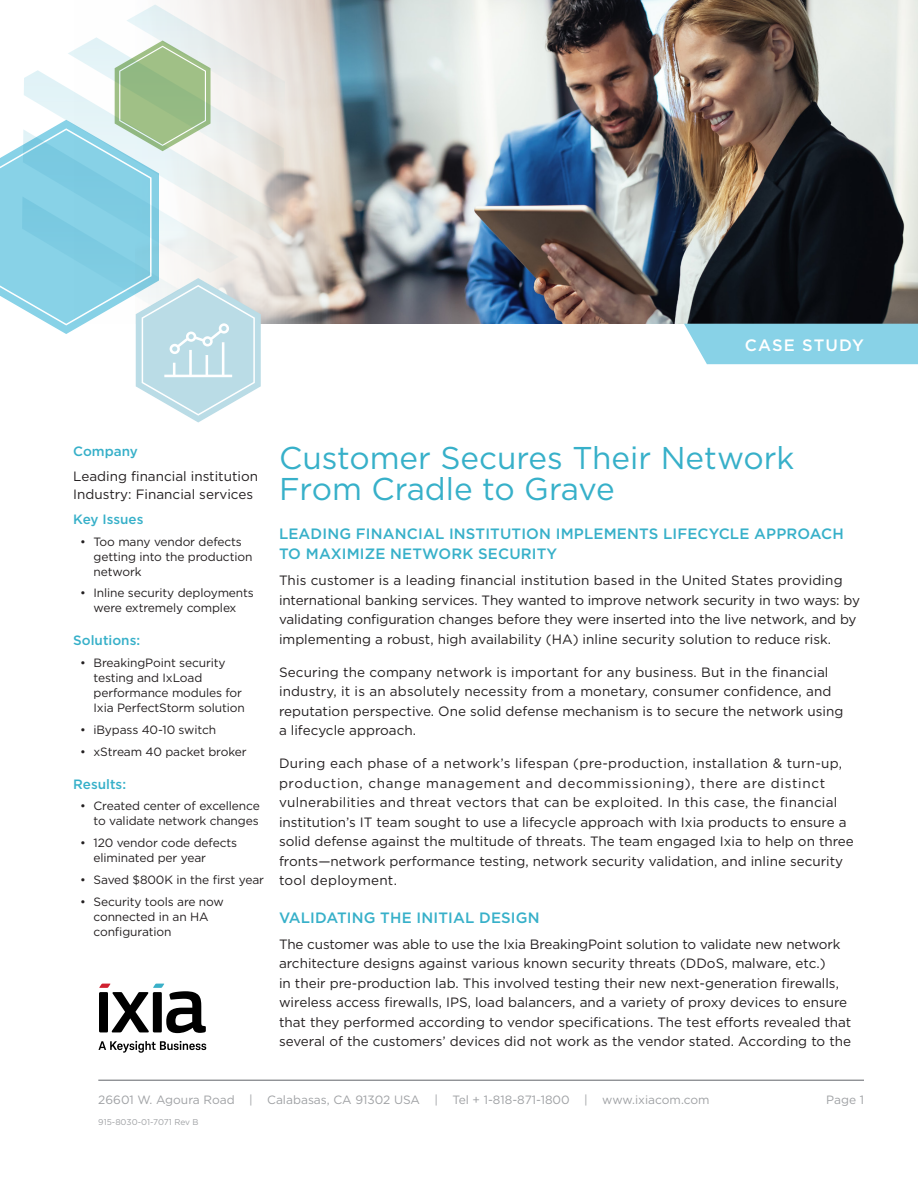
<style>
.page{position:relative;width:918px;height:1188px;background:#fff}
.page>*{position:absolute;margin:0;border:0;box-sizing:border-box;transform-origin:0 0}
.case_study_title{font:31.5px "Gotham";color:#37b0c9}
.case_study_doc_type{font:500 16.5px "Gotham";letter-spacing:.07em;color:#fff}
.headline_-_level_1{font:500 15px/19.5px "Gotham";letter-spacing:.01em;color:#37b0c9}
.body_copy{font:13.5px/19.5px "Gotham";color:#231f20}
.sidebar_body_copy{font:13.5px/18px "Gotham";color:#231f20}
.sidebar_header{font:500 13.5px "Gotham";color:#37b0c9}
.t1{font:12px/15px "Gotham";letter-spacing:-.01em;color:#231f20}
.footer_address{font:12px "Gotham";color:#9fa1a4}
.page_no{font:12px "Gotham";color:#9fa1a4}
.t2{font:8.4px "Gotham";letter-spacing:-.005em;color:#9fa1a4}
</style>
<div class="page">
<img style="left:340px;top:0;width:578px;height:324px">
<svg style="left:181px;top:0;width:159px;height:324px;background:#d5ccc4"></svg>
<hr style="left:98px;top:1080px;width:766px;height:1px;background:#606369">
<svg style="left:98px;top:1041px;width:108px;height:12px"></svg>
<svg style="left:99px;top:984px;width:107px;height:49px"></svg>
<div style="left:684px;top:324px;width:234px;height:40px;background:#88d2e7"></div>
<svg style="left:0;top:4px;width:285px;height:418px"></svg>
<p class="case_study_doc_type" style="left:745px;top:334px;width:121px">CASE STUDY</p>
<p class="sidebar_header" style="left:73px;top:443px;width:66px">Company</p>
<p class="sidebar_body_copy" style="left:73px;top:467px;width:186px">Leading financial institution<br>Industry: Financial services</p>
<p class="sidebar_header" style="left:73px;top:510px;width:72px">Key Issues</p>
<p class="t1" style="left:94px;top:534px;width:160px;text-indent:-14px">• Too many vendor defects getting into the production network</p>
<p class="t1" style="left:80px;top:585px;width:175px;text-align:center">• Inline security deployments were extremely complex</p>
<p class="sidebar_header" style="left:73px;top:632px;width:68px">Solutions:</p>
<p class="t1" style="left:94px;top:655px;width:153px;text-indent:-14px">• BreakingPoint security testing and IxLoad performance modules for<br>Ixia PerfectStorm solution</p>
<p class="t1" style="left:80px;top:722px;width:138px">• iBypass 40-10 switch</p>
<p class="t1" style="left:80px;top:744px;width:168px">• xStream 40 packet broker</p>
<p class="sidebar_header" style="left:73px;top:775px;width:54px">Results:</p>
<p class="t1" style="left:80px;top:798px;width:181px;text-align:right">• Created center of excellence to validate network changes</p>
<p class="t1" style="left:94px;top:835px;width:145px;text-indent:-14px">• 120 vendor code defects eliminated per year</p>
<p class="t1" style="left:80px;top:872px;width:186px">• Saved $800K in the first year</p>
<p class="t1" style="left:94px;top:894px;width:132px;text-indent:-14px">• Security tools are now connected in an HA configuration</p>
<p class="case_study_title" style="left:279px;top:438px;width:517px">Customer Secures Their Network</p>
<p class="case_study_title" style="left:279px;top:469px;width:337px">From Cradle to Grave</p>
<p class="headline_-_level_1" style="left:279px;top:524px;width:566px">LEADING FINANCIAL INSTITUTION IMPLEMENTS LIFECYCLE APPROACH<br>TO MAXIMIZE NETWORK SECURITY</p>
<p class="body_copy" style="left:279px;top:570px;width:582px">This customer is a leading financial institution based in the United States providing international banking services. They wanted to improve network security in two ways: by validating configuration changes before they were inserted into the live network, and by implementing a robust, high availability (HA) inline security solution to reduce risk.</p>
<p class="body_copy" style="left:279px;top:662px;width:566px">Securing the company network is important for any business. But in the financial industry, it is an absolutely necessity from a monetary, consumer confidence, and reputation perspective. One solid defense mechanism is to secure the network using a lifecycle approach.</p>
<p class="body_copy" style="left:279px;top:753px;width:576px">During each phase of a network’s lifespan (pre-production, installation &amp; turn-up, production, change management and decommissioning), there are distinct vulnerabilities and threat vectors that can be exploited. In this case, the financial institution’s IT team sought to use a lifecycle approach with Ixia products to ensure a solid defense against the multitude of threats. The team engaged Ixia to help on three fronts—network performance testing, network security validation, and inline security tool deployment.</p>
<p class="headline_-_level_1" style="left:279px;top:907px;width:262px">VALIDATING THE INITIAL DESIGN</p>
<p class="body_copy" style="left:279px;top:934px;width:574px">The customer was able to use the Ixia BreakingPoint solution to validate new network architecture designs against various known security threats (DDoS, malware, etc.)<br>in their pre-production lab. This involved testing their new next-generation firewalls, wireless access firewalls, IPS, load balancers, and a variety of proxy devices to ensure that they performed according to vendor specifications. The test efforts revealed that several of the customers’ devices did not work as the vendor stated. According to the</p>
<p class="footer_address" style="left:98px;top:1092px;width:613px">26601 W. Agoura Road | Calabasas, CA 91302 USA | Tel + 1-818-871-1800 | www.ixiacom.com</p>
<p class="t2" style="left:98px;top:1117px;width:102px">915-8030-01-7071 Rev B</p>
<p class="page_no" style="left:826px;top:1092px;width:39px">Page 1</p>
</div>
